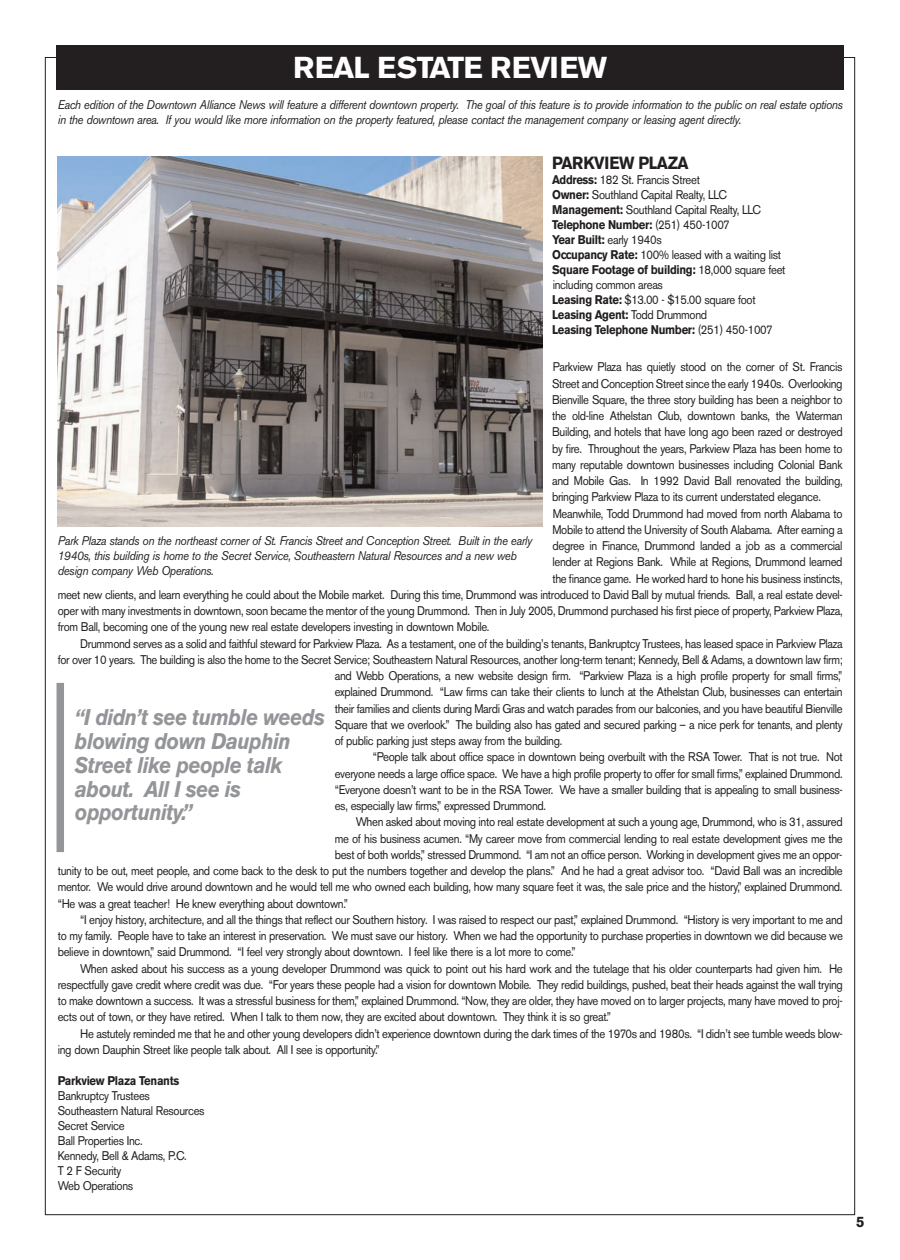
<style>
.page{position:relative;width:900px;height:1260px;background:#fff}
.page>*{position:absolute;margin:0;border:0;box-sizing:border-box;transform-origin:0 0}
.t1{font:700 30px "Akzidenz Grotesk BE";letter-spacing:-.03em;color:#fff}
.t2{font:italic 700 22.5px/23.8px "Akzidenz Grotesk BE";letter-spacing:-.03em;color:#939598;scale:.9 1}
.t3{font:700 17.5px "Akzidenz Grotesk BE";letter-spacing:-.03em;color:#231f20;scale:.9 1}
.t4{font:700 15px "Akzidenz Grotesk BE";color:#231f20}
.t5{font:12.5px/15px "Akzidenz Grotesk BE";letter-spacing:-.03em;color:#231f20;scale:.9 1}
.t6{font:italic 12.5px/15px "Akzidenz Grotesk BE";letter-spacing:-.03em;color:#231f20;scale:.9 1}
.t7{font:700 12.5px "Akzidenz Grotesk BE";letter-spacing:-.03em;color:#231f20;scale:.9 1}
.s1{font-weight:700}
</style>
<div class="page">
<div style="left:57px;top:45px;width:787px;height:44px;background:#231f20"></div>
<div style="left:57px;top:683px;width:7px;height:169px;background:#939598"></div>
<img style="left:57px;top:157px;width:485px;height:369px">
<h1 class="t1" style="left:293px;top:55px;width:316px">REAL ESTATE REVIEW</h1>
<p class="t6" style="left:58px;top:98px;width:874px">Each edition of the Downtown Alliance News will feature a different downtown property. The goal of this feature is to provide information to the public on real estate options in the downtown area. If you would like more information on the property featured, please contact the management company or leasing agent directly.</p>
<h3 class="t3" style="left:552px;top:156px;width:153px">PARKVIEW PLAZA</h3>
<p class="t5" style="left:552px;top:173px;width:261px"><span class="s1">Address:</span> 182 St. Francis Street<br><span class="s1">Owner:</span> Southland Capital Realty, LLC <span class="s1">Management:</span> Southland Capital Realty, LLC <span class="s1">Telephone Number:</span> (251) 450-1007<br><span class="s1">Year Built:</span> early 1940s<br><span class="s1">Occupancy Rate:</span> 100% leased with a waiting list <span class="s1">Square Footage of building:</span> 18,000 square feet including common areas<br><span class="s1">Leasing Rate:</span> $13.00 - $15.00 square foot <span class="s1">Leasing Agent:</span> Todd Drummond<br><span class="s1">Leasing Telephone Number:</span> (251) 450-1007</p>
<p class="t5" style="left:553px;top:361px;width:323px">Parkview Plaza has quietly stood on the corner of St. Francis</p>
<p class="t5" style="left:552px;top:377px;width:324px">Street and Conception Street since the early 1940s. Overlooking</p>
<p class="t5" style="left:552px;top:393px;width:324px">Bienville Square, the three story building has been a neighbor to</p>
<p class="t5" style="left:552px;top:410px;width:324px">the old-line Athelstan Club, downtown banks, the Waterman</p>
<p class="t5" style="left:552px;top:426px;width:324px">Building, and hotels that have long ago been razed or destroyed</p>
<p class="t5" style="left:552px;top:442px;width:324px">by fire. Throughout the years, Parkview Plaza has been home to</p>
<p class="t5" style="left:552px;top:458px;width:324px">many reputable downtown businesses including Colonial Bank</p>
<p class="t5" style="left:552px;top:475px;width:324px">and Mobile Gas. In 1992 David Ball renovated the building,</p>
<p class="t5" style="left:552px;top:491px;width:300px">bringing Parkview Plaza to its current understated elegance.</p>
<p class="t5" style="left:553px;top:507px;width:324px">Meanwhile, Todd Drummond had moved from north Alabama to</p>
<p class="t5" style="left:553px;top:523px;width:324px">Mobile to attend the University of South Alabama. After earning a</p>
<p class="t5" style="left:553px;top:540px;width:324px">degree in Finance, Drummond landed a job as a commercial</p>
<p class="t5" style="left:553px;top:556px;width:324px">lender at Regions Bank. While at Regions, Drummond learned</p>
<p class="t5" style="left:553px;top:572px;width:324px">the finance game. He worked hard to hone his business instincts,</p>
<p class="t5" style="left:58px;top:588px;width:874px">meet new clients, and learn everything he could about the Mobile market. During this time, Drummond was introduced to David Ball by mutual friends. Ball, a real estate devel-</p>
<p class="t5" style="left:58px;top:605px;width:874px">oper with many investments in downtown, soon became the mentor of the young Drummond. Then in July 2005, Drummond purchased his first piece of property, Parkview Plaza,</p>
<p class="t5" style="left:58px;top:621px;width:481px">from Ball, becoming one of the young new real estate developers investing in downtown Mobile.</p>
<p class="t5" style="left:80px;top:637px;width:849px">Drummond serves as a solid and faithful steward for Parkview Plaza. As a testament, one of the building’s tenants, Bankruptcy Trustees, has leased space in Parkview Plaza</p>
<p class="t5" style="left:58px;top:653px;width:874px">for over 10 years. The building is also the home to the Secret Service; Southeastern Natural Resources, another long-term tenant; Kennedy, Bell &amp; Adams, a downtown law firm;</p>
<p class="t5" style="left:335px;top:670px;width:566px">and Webb Operations, a new website design firm. “Parkview Plaza is a high profile property for small firms,”</p>
<p class="t5" style="left:335px;top:686px;width:566px">explained Drummond. “Law firms can take their clients to lunch at the Athelstan Club, businesses can entertain</p>
<p class="t5" style="left:335px;top:702px;width:566px">their families and clients during Mardi Gras and watch parades from our balconies, and you have beautiful Bienville</p>
<p class="t5" style="left:335px;top:718px;width:566px">Square that we overlook.” The building also has gated and secured parking – a nice perk for tenants, and plenty</p>
<p class="t5" style="left:335px;top:735px;width:254px">of public parking just steps away from the building.</p>
<p class="t5" style="left:373px;top:751px;width:524px">“People talk about office space in downtown being overbuilt with the RSA Tower. That is not true. Not</p>
<p class="t5" style="left:335px;top:767px;width:566px">everyone needs a large office space. We have a high profile property to offer for small firms,” explained Drummond.</p>
<p class="t5" style="left:335px;top:783px;width:566px">“Everyone doesn’t want to be in the RSA Tower. We have a smaller building that is appealing to small business-</p>
<p class="t5" style="left:335px;top:800px;width:236px">es, especially law firms,” expressed Drummond.</p>
<p class="t5" style="left:356px;top:816px;width:542px">When asked about moving into real estate development at such a young age, Drummond, who is 31, assured</p>
<p class="t5" style="left:335px;top:832px;width:566px">me of his business acumen. “My career move from commercial lending to real estate development gives me the</p>
<p class="t5" style="left:335px;top:848px;width:566px">best of both worlds,” stressed Drummond. “I am not an office person. Working in development gives me an oppor-</p>
<p class="t5" style="left:58px;top:865px;width:874px">tunity to be out, meet people, and come back to the desk to put the numbers together and develop the plans.” And he had a great advisor too. “David Ball was an incredible</p>
<p class="t5" style="left:58px;top:881px;width:873px">mentor. We would drive around downtown and he would tell me who owned each building, how many square feet it was, the sale price and the history,” explained Drummond.</p>
<p class="t5" style="left:58px;top:897px;width:324px">“He was a great teacher! He knew everything about downtown.”</p>
<p class="t5" style="left:80px;top:913px;width:849px">“I enjoy history, architecture, and all the things that reflect our Southern history. I was raised to respect our past,” explained Drummond. “History is very important to me and</p>
<p class="t5" style="left:58px;top:930px;width:874px">to my family. People have to take an interest in preservation. We must save our history. When we had the opportunity to purchase properties in downtown we did because we</p>
<p class="t5" style="left:58px;top:946px;width:577px">believe in downtown,” said Drummond. “I feel very strongly about downtown. I feel like there is a lot more to come.”</p>
<p class="t5" style="left:80px;top:962px;width:849px">When asked about his success as a young developer Drummond was quick to point out his hard work and the tutelage that his older counterparts had given him. He</p>
<p class="t5" style="left:58px;top:978px;width:874px">respectfully gave credit where credit was due. “For years these people had a vision for downtown Mobile. They redid buildings, pushed, beat their heads against the wall trying</p>
<p class="t5" style="left:58px;top:995px;width:874px">to make downtown a success. It was a stressful business for them,” explained Drummond. “Now, they are older, they have moved on to larger projects, many have moved to proj-</p>
<p class="t5" style="left:58px;top:1011px;width:616px">ects out of town, or they have retired. When I talk to them now, they are excited about downtown. They think it is so great.”</p>
<p class="t5" style="left:80px;top:1027px;width:849px">He astutely reminded me that he and other young developers didn’t experience downtown during the dark times of the 1970s and 1980s. “I didn’t see tumble weeds blow-</p>
<p class="t5" style="left:58px;top:1043px;width:359px">ing down Dauphin Street like people talk about. All I see is opportunity.”</p>
<p class="t7" style="left:58px;top:1076px;width:137px">Parkview Plaza Tenants</p>
<p class="t5" style="left:58px;top:1090px;width:165px">Bankruptcy Trustees<br>Southeastern Natural Resources<br>Secret Service<br>Ball Properties Inc.<br>Kennedy, Bell &amp; Adams, P.C.<br>T 2 F Security<br>Web Operations</p>
<p class="t6" style="left:58px;top:535px;width:529px">Park Plaza stands on the northeast corner of St. Francis Street and Conception Street. Built in the early<br>1940s, this building is home to the Secret Service, Southeastern Natural Resources and a new web design company Web Operations.</p>
<h2 class="t2" style="left:75px;top:707px;width:279px">“I didn’t see tumble weeds blowing down Dauphin<br>Street like people talk about. All I see is opportunity.”</h2>
<p class="t4" style="left:856px;top:1216px;width:10px">5</p>
</div>
